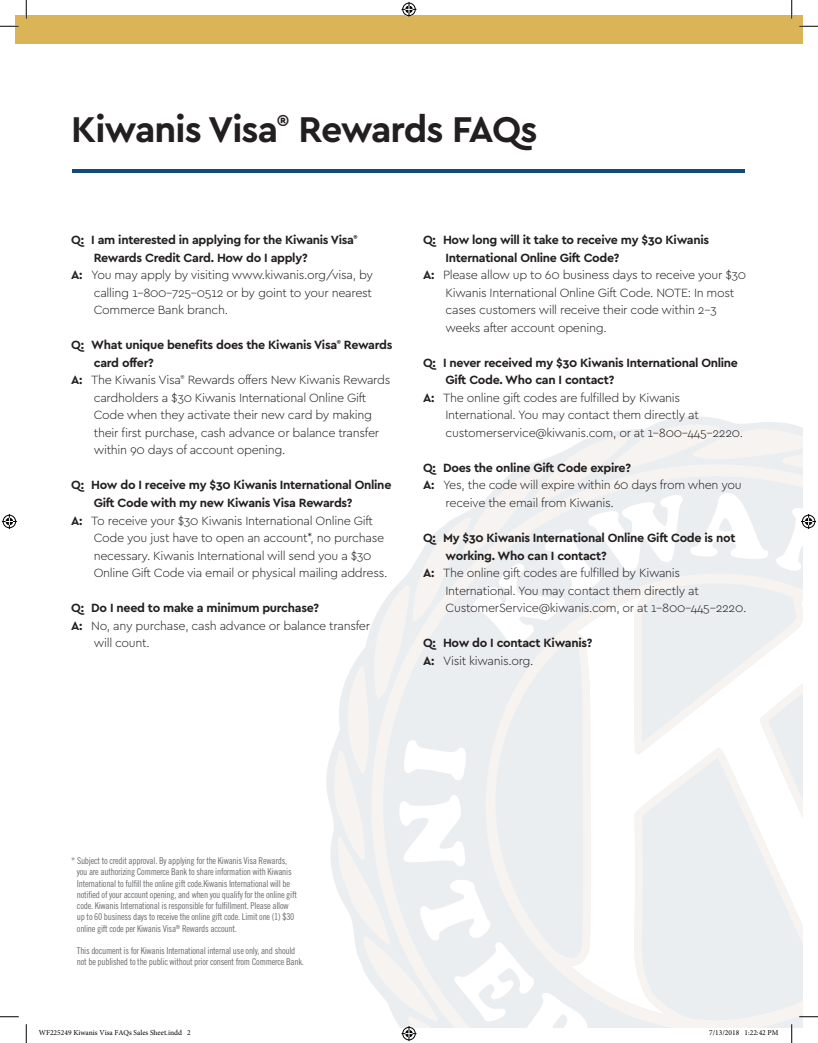
<style>
.page{position:relative;width:818px;height:1043px;background:#fff}
.page>*{position:absolute;margin:0;border:0;box-sizing:border-box;transform-origin:0 0}
.t1{font:700 37.5px "Cera";letter-spacing:-.025em;color:#231f20}
.t2{font:300 12.5px/17.5px "Cera";letter-spacing:-.025em;color:#231f20}
.t3{font:700 12.5px/17.5px "Cera";letter-spacing:-.025em;color:#231f20}
.t4{font:9.38px/11.2px "Trade Gothic LT Std Cn 18";letter-spacing:-.025em;color:#6c6d70}
.t5{font:7.5px "Minion Pro";color:#000}
.s1{font-weight:700}
</style>
<div class="page">
<div style="left:15px;top:15px;width:787px;height:29px;background:#dab457"></div>
<hr style="left:73px;top:169px;width:672px;height:4px;background:#144a7a">
<svg style="left:0;top:25px;width:19px;height:2px"></svg>
<svg style="left:799px;top:25px;width:19px;height:2px"></svg>
<svg style="left:0;top:1016px;width:19px;height:1px"></svg>
<svg style="left:25px;top:0;width:2px;height:19px"></svg>
<svg style="left:25px;top:1024px;width:2px;height:18px"></svg>
<svg style="left:791px;top:0;width:1px;height:19px"></svg>
<svg style="left:401px;top:2px;width:15px;height:15px"></svg>
<svg style="left:2px;top:514px;width:15px;height:15px"></svg>
<svg style="left:333px;top:420px;width:485px;height:622px"></svg>
<p class="t1" style="left:71px;top:105px;width:467px">Kiwanis Visa<sup>®</sup> Rewards FAQs</p>
<p class="t3" style="left:94px;top:231px;width:265px;text-indent:-22px">Q: I am interested in applying for the Kiwanis Visa<sup>®<br></sup>Rewards Credit Card. How do I apply?</p>
<p class="t2" style="left:94px;top:266px;width:281px;text-align:justify;text-indent:-22px"><span class="s1">A:</span> You may apply by visiting www.kiwanis.org/visa, by calling 1-800-725-0512 or by goint to your nearest Commerce Bank branch.</p>
<p class="t3" style="left:94px;top:336px;width:300px;text-indent:-22px">Q: What unique benefits does the Kiwanis Visa<sup>®</sup> Rewards card offer?</p>
<p class="t2" style="left:94px;top:371px;width:298px;text-indent:-22px"><span class="s1">A:</span> The Kiwanis Visa<sup>®</sup> Rewards offers New Kiwanis Rewards cardholders a $30 Kiwanis International Online Gift Code when they activate their new card by making their first purchase, cash advance or balance transfer within 90 days of account opening.</p>
<p class="t3" style="left:94px;top:476px;width:299px;text-indent:-22px">Q: How do I receive my $30 Kiwanis International Online<br>Gift Code with my new Kiwanis Visa Rewards?</p>
<p class="t2" style="left:94px;top:511px;width:295px;text-indent:-22px"><span class="s1">A:</span> To receive your $30 Kiwanis International Online Gift Code you just have to open an account*, no purchase necessary. Kiwanis International will send you a $30<br>Online Gift Code via email or physical mailing address.</p>
<p class="t3" style="left:71px;top:598px;width:249px">Q: Do I need to make a minimum purchase?</p>
<p class="t2" style="left:94px;top:616px;width:278px;text-indent:-22px"><span class="s1">A:</span> No, any purchase, cash advance or balance transfer will count.</p>
<p class="t3" style="left:445px;top:231px;width:265px;text-indent:-22px">Q: How long will it take to receive my $30 Kiwanis<br>International Online Gift Code?</p>
<p class="t2" style="left:445px;top:266px;width:302px;text-indent:-22px"><span class="s1">A:</span> Please allow up to 60 business days to receive your $30<br>Kiwanis International Online Gift Code. NOTE: In most cases customers will receive their code within 2-3 weeks after account opening.</p>
<p class="t3" style="left:445px;top:353px;width:294px;text-indent:-22px">Q: I never received my $30 Kiwanis International Online<br>Gift Code. Who can I contact?</p>
<p class="t2" style="left:445px;top:388px;width:299px;text-indent:-22px"><span class="s1">A:</span> The online gift codes are fulfilled by Kiwanis<br>International. You may contact them directly at customerservice@kiwanis.com, or at 1-800-445-2220.</p>
<p class="t3" style="left:423px;top:458px;width:209px">Q: Does the online Gift Code expire?</p>
<p class="t2" style="left:445px;top:476px;width:297px;text-indent:-22px"><span class="s1">A:</span> Yes, the code will expire within 60 days from when you receive the email from Kiwanis.</p>
<p class="t3" style="left:445px;top:528px;width:291px;text-indent:-22px">Q: My $30 Kiwanis International Online Gift Code is not working. Who can I contact?</p>
<p class="t2" style="left:445px;top:563px;width:302px;text-indent:-22px"><span class="s1">A:</span> The online gift codes are fulfilled by Kiwanis<br>International. You may contact them directly at<br>CustomerService@kiwanis.com, or at 1-800-445-2220.</p>
<p class="t3" style="left:423px;top:633px;width:171px">Q: How do I contact Kiwanis?</p>
<p class="t2" style="left:423px;top:651px;width:112px"><span class="s1">A:</span> Visit kiwanis.org.</p>
<p class="t4" style="left:77px;top:855px;width:221px;text-indent:-6px">* Subject to credit approval. By applying for the Kiwanis Visa Rewards, you are authorizing Commerce Bank to share information with Kiwanis International to fulfill the online gift code.Kiwanis International will be notified of your account opening, and when you qualify for the online gift code. Kiwanis International is responsible for fulfillment. Please allow up to 60 business days to receive the online gift code. Limit one (1) $30 online gift code per Kiwanis Visa<sup>®</sup> Rewards account.</p>
<p class="t4" style="left:77px;top:945px;width:228px">This document is for Kiwanis International internal use only, and should not be published to the public without prior consent from Commerce Bank.</p>
<p class="t5" style="left:39px;top:1028px;width:153px">WF225249 Kiwanis Visa FAQs Sales Sheet.indd 2</p>
<p class="t5" style="left:709px;top:1028px;width:71px">7/13/2018 1:22:42 PM</p>
</div>
